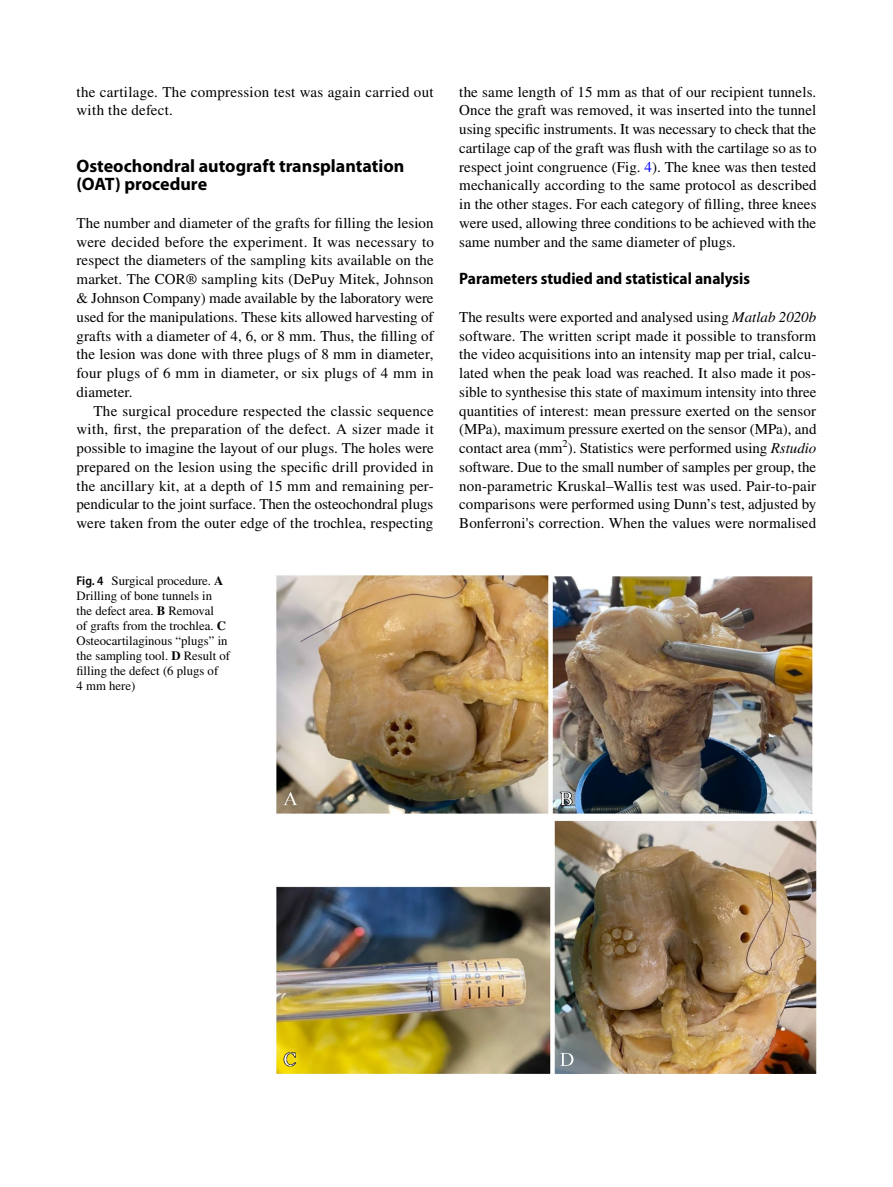
<style>
.page{position:relative;width:893px;height:1187px;background:#fff}
.page>*{position:absolute;margin:0;border:0;box-sizing:border-box;transform-origin:0 0}
.t1{font:700 18px/18.8px "Myriad Pro";color:#000}
.t2{font:700 semi-condensed 16.5px "Myriad Pro";color:#000}
.t3{font:15px/18.8px "STIX";letter-spacing:.01em;color:#000;text-align:justify}
.t4{font:12.75px/15px "STIX";color:#000}
.s1{font-family:"Myriad Pro";font-weight:600;font-stretch:semi-condensed}
.s2{font-weight:700}
.s3{color:#00f}
.s4{font-style:italic}
</style>
<div class="page">
<img style="left:276px;top:575px;width:540px;height:498px">
<p class="t3" style="left:77px;top:83px;width:359px">the cartilage. The compression test was again carried out with the defect.</p>
<p class="t1" style="left:77px;top:156px;width:329px">Osteochondral autograft transplantation (OAT) procedure</p>
<p class="t3" style="left:77px;top:214px;width:359px">The number and diameter of the grafts for filling the lesion were decided before the experiment. It was necessary to respect the diameters of the sampling kits available on the market. The COR® sampling kits (DePuy Mitek, Johnson &amp; Johnson Company) made available by the laboratory were used for the manipulations. These kits allowed harvesting of grafts with a diameter of 4, 6, or 8 mm. Thus, the filling of the lesion was done with three plugs of 8 mm in diameter, four plugs of 6 mm in diameter, or six plugs of 4 mm in diameter.</p>
<p class="t3" style="left:77px;top:402px;width:359px;text-indent:17px">The surgical procedure respected the classic sequence with, first, the preparation of the defect. A sizer made it possible to imagine the layout of our plugs. The holes were prepared on the lesion using the specific drill provided in the ancillary kit, at a depth of 15 mm and remaining per&shy;pendicular to the joint surface. Then the osteochondral plugs were taken from the outer edge of the trochlea, respecting</p>
<p class="t4" style="left:77px;top:574px;width:155px"><span class="s1">Fig. 4</span> Surgical procedure. <span class="s2">A<br></span>Drilling of bone tunnels in the defect area. <span class="s2">B</span> Removal<br>of grafts from the trochlea. <span class="s2">C<br></span>Osteocartilaginous “plugs” in the sampling tool. <span class="s2">D</span> Result of filling the defect (6 plugs of<br>4 mm here)</p>
<p class="t3" style="left:459px;top:83px;width:359px">the same length of 15 mm as that of our recipient tunnels.<br>Once the graft was removed, it was inserted into the tunnel using specific instruments. It was necessary to check that the cartilage cap of the graft was flush with the cartilage so as to respect joint congruence (Fig. <span class="s3">4</span>). The knee was then tested mechanically according to the same protocol as described in the other stages. For each category of filling, three knees were used, allowing three conditions to be achieved with the same number and the same diameter of plugs.</p>
<p class="t2" style="left:459px;top:269px;width:292px">Parameters studied and statistical analysis</p>
<p class="t3" style="left:459px;top:308px;width:359px">The results were exported and analysed using <span class="s4">Matlab 2020b </span>software. The written script made it possible to transform the video acquisitions into an intensity map per trial, calcu&shy;lated when the peak load was reached. It also made it pos&shy;sible to synthesise this state of maximum intensity into three quantities of interest: mean pressure exerted on the sensor (MPa), maximum pressure exerted on the sensor (MPa), and contact area (mm<sup>2</sup>). Statistics were performed using <span class="s4">Rstudio </span>software. Due to the small number of samples per group, the non-parametric Kruskal–Wallis test was used. Pair-to-pair comparisons were performed using Dunn’s test, adjusted by Bonferroni's correction. When the values were normalised</p>
</div>
